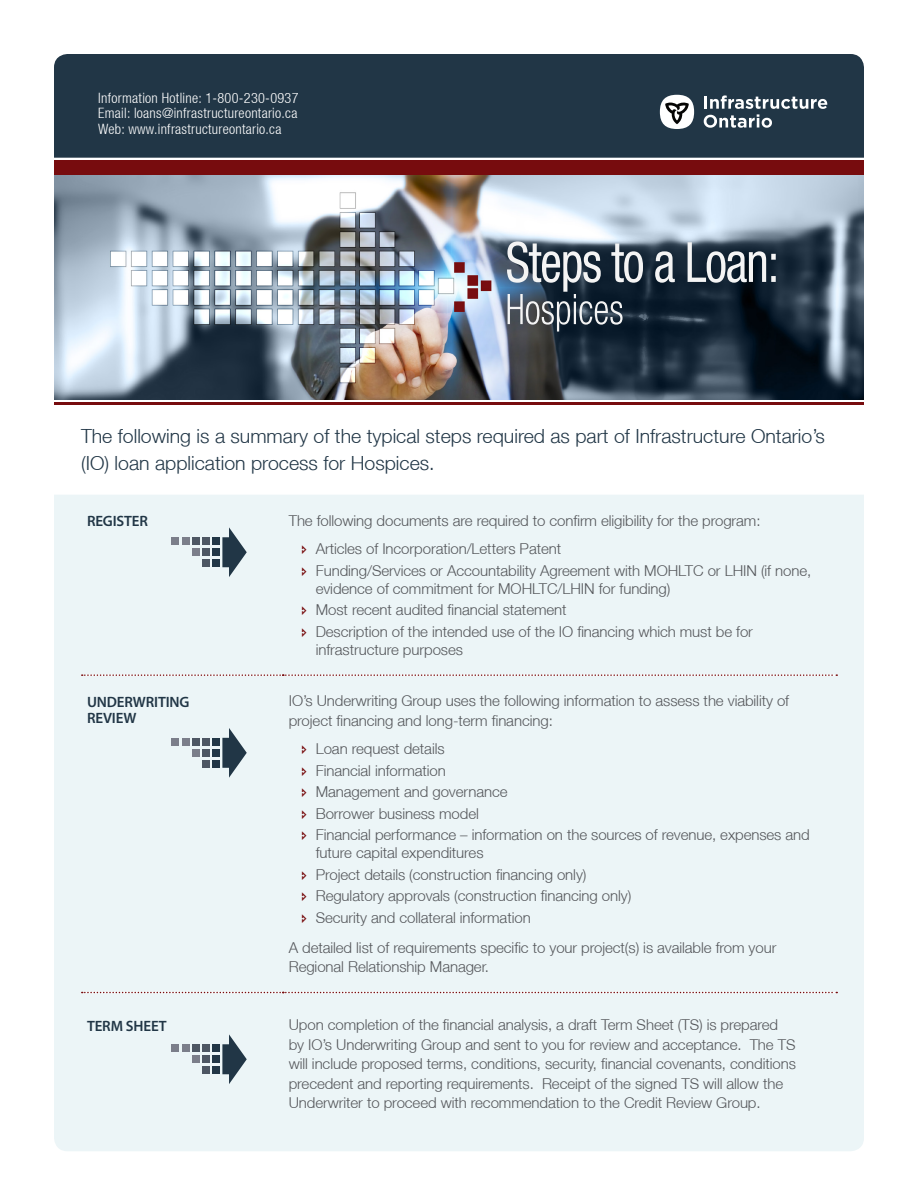
<style>
.page{position:relative;width:918px;height:1188px;background:#fff}
.page>*{position:absolute;margin:0;border:0;box-sizing:border-box;transform-origin:0 0}
.Title_Body{font:300 19.5px/27px "Helvetica Neue LT";color:#213646}
.Body{font:300 15px/19.5px "Helvetica Neue LT";letter-spacing:-.005em;color:#54565a}
.Sub-Head{font:600 15px/16.5px "Myriad Pro";letter-spacing:-.01em;color:#213646}
.t1{font:300 condensed 14.25px/15.6px "Helvetica Neue LT";letter-spacing:.02em;color:#fff;text-align:justify}
</style>
<div class="page">
<div style="left:54px;top:54px;width:810px;height:104px;background:#213646"></div>
<img style="left:54px;top:174px;width:810px;height:226px">
<img style="left:507px;top:241px;width:259px;height:42px">
<hr style="left:54px;top:402px;width:810px;height:3px;background:#770c0e">
<div style="left:54px;top:160px;width:810px;height:14px;background:#770c0e"></div>
<svg style="left:704px;top:95px;width:123px;height:33px"></svg>
<div style="left:660px;top:95px;width:34px;height:34px;background:#fff;border-radius:50%"></div>
<svg style="left:665px;top:102px;width:24px;height:22px"></svg>
<div style="left:54px;top:495px;width:810px;height:656px;background:#ecf5f7"></div>
<svg style="left:222px;top:527px;width:25px;height:50px"></svg>
<div style="left:212px;top:537px;width:8px;height:8px;background:#213646"></div>
<div style="left:212px;top:549px;width:8px;height:7px;background:#213646"></div>
<div style="left:212px;top:560px;width:8px;height:7px;background:#213646"></div>
<div style="left:202px;top:537px;width:8px;height:8px;background:#4d5663"></div>
<div style="left:202px;top:549px;width:8px;height:7px;background:#4d5663"></div>
<div style="left:202px;top:560px;width:8px;height:7px;background:#4d5663"></div>
<div style="left:192px;top:537px;width:8px;height:8px;background:#4d5663"></div>
<div style="left:192px;top:549px;width:8px;height:7px;background:#7b7e8a"></div>
<div style="left:182px;top:537px;width:8px;height:8px;background:#7b7e8a"></div>
<div style="left:172px;top:537px;width:7px;height:8px;background:#7b7e8a"></div>
<svg style="left:222px;top:728px;width:25px;height:50px"></svg>
<div style="left:212px;top:738px;width:8px;height:8px;background:#213646"></div>
<div style="left:212px;top:749px;width:8px;height:8px;background:#213646"></div>
<div style="left:212px;top:760px;width:8px;height:8px;background:#213646"></div>
<div style="left:202px;top:738px;width:8px;height:8px;background:#4d5663"></div>
<div style="left:202px;top:749px;width:8px;height:8px;background:#4d5663"></div>
<div style="left:202px;top:760px;width:8px;height:8px;background:#4d5663"></div>
<div style="left:192px;top:738px;width:8px;height:8px;background:#4d5663"></div>
<div style="left:192px;top:749px;width:8px;height:8px;background:#7b7e8a"></div>
<div style="left:182px;top:738px;width:8px;height:8px;background:#7b7e8a"></div>
<div style="left:172px;top:738px;width:7px;height:8px;background:#7b7e8a"></div>
<svg style="left:222px;top:1034px;width:25px;height:50px"></svg>
<div style="left:212px;top:1044px;width:8px;height:8px;background:#213646"></div>
<div style="left:212px;top:1056px;width:8px;height:7px;background:#213646"></div>
<div style="left:212px;top:1067px;width:8px;height:7px;background:#213646"></div>
<div style="left:202px;top:1044px;width:8px;height:8px;background:#4d5663"></div>
<div style="left:202px;top:1056px;width:8px;height:7px;background:#4d5663"></div>
<div style="left:202px;top:1067px;width:8px;height:7px;background:#4d5663"></div>
<div style="left:192px;top:1044px;width:8px;height:8px;background:#4d5663"></div>
<div style="left:192px;top:1056px;width:8px;height:7px;background:#7b7e8a"></div>
<div style="left:182px;top:1044px;width:8px;height:8px;background:#7b7e8a"></div>
<div style="left:172px;top:1044px;width:7px;height:8px;background:#7b7e8a"></div>
<svg style="left:82px;top:674px;width:755px;height:2px"></svg>
<svg style="left:82px;top:992px;width:755px;height:1px"></svg>
<svg style="left:302px;top:546px;width:5px;height:8px"></svg>
<svg style="left:302px;top:567px;width:5px;height:9px"></svg>
<svg style="left:302px;top:607px;width:5px;height:8px"></svg>
<svg style="left:302px;top:628px;width:5px;height:9px"></svg>
<svg style="left:302px;top:746px;width:5px;height:8px"></svg>
<svg style="left:302px;top:767px;width:5px;height:9px"></svg>
<svg style="left:302px;top:789px;width:5px;height:8px"></svg>
<svg style="left:302px;top:810px;width:5px;height:9px"></svg>
<svg style="left:302px;top:832px;width:5px;height:8px"></svg>
<svg style="left:302px;top:871px;width:5px;height:9px"></svg>
<svg style="left:302px;top:893px;width:5px;height:8px"></svg>
<svg style="left:302px;top:914px;width:5px;height:9px"></svg>
<p class="t1" style="left:98px;top:90px;width:202px">Information Hotline: 1-800-230-0937<br>Email: loans@infrastructureontario.ca Web: www.infrastructureontario.ca</p>
<p class="Title_Body" style="left:81px;top:422px;width:746px">The following is a summary of the typical steps required as part of Infrastructure Ontario’s (IO) loan application process for Hospices.</p>
<p class="Sub-Head" style="left:87px;top:512px;width:63px">REGISTER</p>
<p class="Body" style="left:289px;top:510px;width:473px">The following documents are required to confirm eligibility for the program:</p>
<p class="Body" style="left:316px;top:539px;width:247px">Articles of Incorporation/Letters Patent</p>
<p class="Body" style="left:316px;top:561px;width:497px;line-height:18px">Funding/Services or Accountability Agreement with MOHLTC or LHIN (if none, evidence of commitment for MOHLTC/LHIN for funding)</p>
<p class="Body" style="left:316px;top:600px;width:252px">Most recent audited financial statement</p>
<p class="Body" style="left:316px;top:622px;width:439px;line-height:18px">Description of the intended use of the IO financing which must be for infrastructure purposes</p>
<p class="Sub-Head" style="left:87px;top:693px;width:104px">UNDERWRITING<br>REVIEW</p>
<p class="Body" style="left:289px;top:691px;width:502px">IO’s Underwriting Group uses the following information to assess the viability of project financing and long-term financing:</p>
<p class="Body" style="left:316px;top:739px;width:130px">Loan request details</p>
<p class="Body" style="left:316px;top:761px;width:132px">Financial information</p>
<p class="Body" style="left:316px;top:782px;width:193px">Management and governance</p>
<p class="Body" style="left:316px;top:804px;width:165px">Borrower business model</p>
<p class="Body" style="left:316px;top:826px;width:496px;line-height:18px">Financial performance – information on the sources of revenue, expenses and future capital expenditures</p>
<p class="Body" style="left:316px;top:865px;width:272px">Project details (construction financing only)</p>
<p class="Body" style="left:316px;top:886px;width:317px">Regulatory approvals (construction financing only)</p>
<p class="Body" style="left:316px;top:908px;width:217px">Security and collateral information</p>
<p class="Body" style="left:289px;top:937px;width:489px">A detailed list of requirements specific to your project(s) is available from your<br>Regional Relationship Manager.</p>
<p class="Sub-Head" style="left:87px;top:1017px;width:81px">TERM SHEET</p>
<p class="Body" style="left:289px;top:1015px;width:509px">Upon completion of the financial analysis, a draft Term Sheet (TS) is prepared by IO’s Underwriting Group and sent to you for review and acceptance. The TS will include proposed terms, conditions, security, financial covenants, conditions precedent and reporting requirements. Receipt of the signed TS will allow the Underwriter to proceed with recommendation to the Credit Review Group.</p>
</div>
